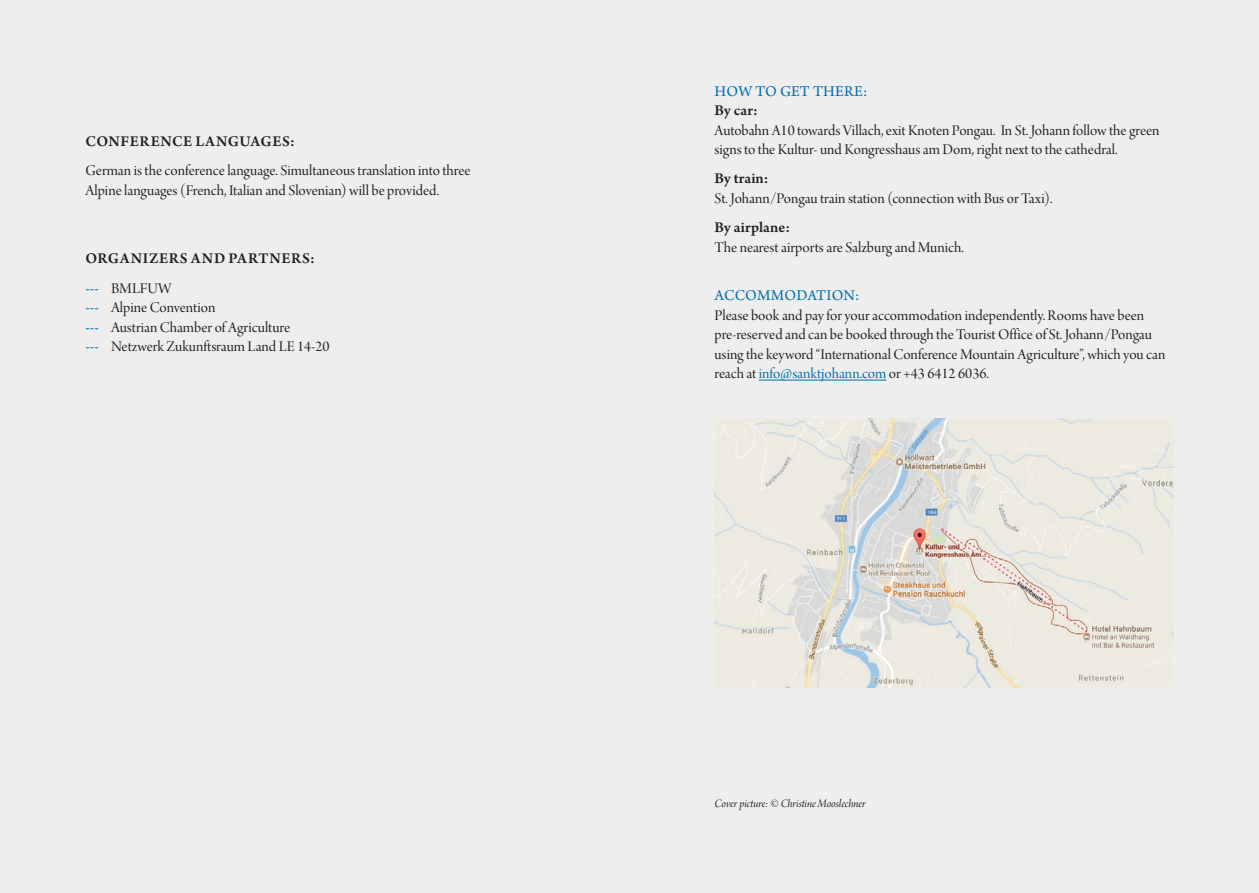
<style>
.page{position:relative;width:1259px;height:893px;background:#fff}
.page>*{position:absolute;margin:0;border:0;box-sizing:border-box;transform-origin:0 0}
.t1{font:15.75px/19.5px "Arno Pro Display";color:#231f20}
.t2{font:600 15.75px "Arno Pro";letter-spacing:.03em;color:#231f20}
.t3{font:15.75px "Arno Pro";letter-spacing:.01em;color:#006dad}
.t4{font:600 15.75px "Arno Pro";letter-spacing:.05em;color:#231f20}
.t5{font:600 15.75px "Arno Pro";color:#231f20}
.t6{font:12px "Arno Pro Italic Display";letter-spacing:-.005em;color:#231f20}
.s1{font-family:"Arno Pro";color:#006dad}
.s2{color:#006dad}
</style>
<div class="page">
<div style="left:0;top:0;width:629px;height:893px;background:#eeeeef"></div>
<div style="left:629px;top:0;width:630px;height:893px;background:#eeeeef"></div>
<hr style="left:759px;top:380px;width:127px;height:1px;background:#006dad">
<img style="left:714px;top:418px;width:460px;height:270px">
<p class="t2" style="left:86px;top:132px;width:211px">CONFERENCE LANGUAGES:</p>
<p class="t1" style="left:85px;top:162px;width:386px">German is the conference language. Simultaneous translation into three<br>Alpine languages (French, Italian and Slovenian) will be provided.</p>
<p class="t4" style="left:86px;top:249px;width:231px">ORGANIZERS AND PARTNERS:</p>
<p class="t1" style="left:85px;top:279px;width:245px"><span class="s1">‐--</span> BMLFUW<br><span class="s1">‐--</span> Alpine Convention<br><span class="s1">‐--</span> Austrian Chamber of Agriculture<br><span class="s1">‐--</span> Netzwerk Zukunftsraum Land LE 14-20</p>
<p class="t3" style="left:714px;top:82px;width:154px">HOW TO GET THERE:</p>
<p class="t2" style="left:714px;top:101px;width:45px">BY CAR:</p>
<p class="t1" style="left:714px;top:121px;width:446px">Autobahn A10 towards Villach, exit Knoten Pongau. In St. Johann follow the green signs to the Kultur- und Kongresshaus am Dom, right next to the cathedral.</p>
<p class="t2" style="left:714px;top:170px;width:56px">BY TRAIN:</p>
<p class="t1" style="left:714px;top:190px;width:339px">St. Johann/Pongau train station (connection with Bus or Taxi).</p>
<p class="t5" style="left:714px;top:218px;width:77px">BY AIRPLANE:</p>
<p class="t1" style="left:714px;top:238px;width:251px">The nearest airports are Salzburg and Munich.</p>
<p class="t3" style="left:714px;top:287px;width:146px">ACCOMMODATION:</p>
<p class="t1" style="left:714px;top:307px;width:452px">Please book and pay for your accommodation independently. Rooms have been pre-reserved and can be booked through the Tourist Office of St. Johann/Pongau using the keyword “International Conference Mountain Agriculture”, which you can reach at <span class="s2">info@sanktjohann.com</span> or +43 6412 6036.</p>
<p class="t6" style="left:714px;top:797px;width:153px">Cover picture: © Christine Mooslechner</p>
</div>
